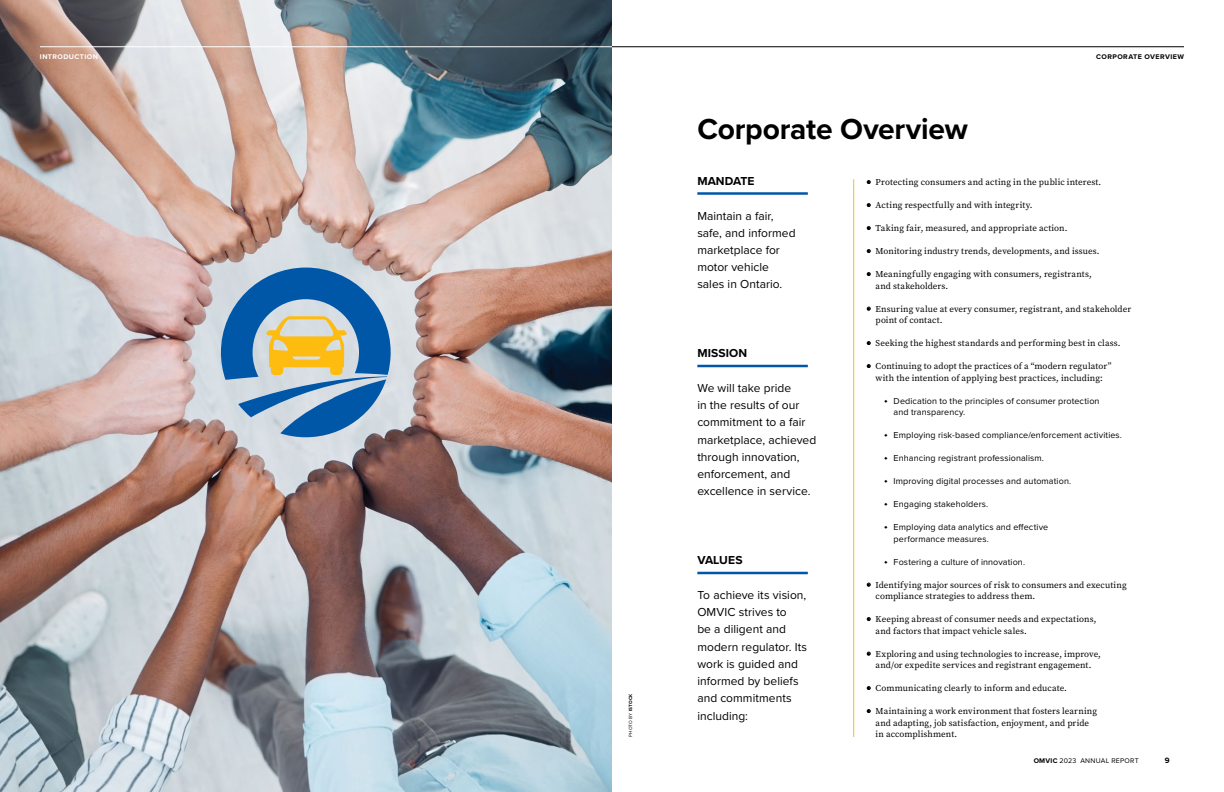
<style>
.page{position:relative;width:1224px;height:792px;background:#fff}
.page>*{position:absolute;margin:0;border:0;box-sizing:border-box;transform-origin:0 0}
.t1{font:700 30px "Proxima Nova";letter-spacing:-.005em;color:#000}
.t2{font:12px/17.2px "Proxima Nova";letter-spacing:.005em;color:#000}
.t3{font:700 12px "Proxima Nova";letter-spacing:.01em;color:#000}
.t4{font:9px/11.5px "Source Serif Pro";letter-spacing:.01em;color:#000}
.t5{font:9px/11.5px "Proxima Nova";letter-spacing:.01em;color:#000}
.t6{font:700 8px "Proxima Nova";color:#000}
.t7{font:7px "Proxima Nova";letter-spacing:.04em;color:#000}
.t8{font:700 7px "Proxima Nova";letter-spacing:.06em;color:#000}
.t9{font:700 7px "Proxima Nova";letter-spacing:.06em;color:#fff}
.t10{font:4.8px "Proxima Nova";letter-spacing:.03em;color:#000}
.s1{font-weight:700}
.s2{font-family:"Proxima Nova Extrabld";font-size:12px}
.s3{font-size:6px}
</style>
<div class="page">
<img style="left:0;top:0;width:612px;height:792px">
<hr style="left:853px;top:179px;width:1px;height:558px;background:#febc11">
<hr style="left:612px;top:46px;width:572px;height:1px;background:#000">
<hr style="left:40px;top:46px;width:572px;height:1px;background:#fff">
<hr style="left:697px;top:365px;width:111px;height:2px;background:#0057a8">
<hr style="left:697px;top:572px;width:111px;height:2px;background:#0057a8">
<hr style="left:697px;top:192px;width:111px;height:3px;background:#0057a8">
<svg style="left:221px;top:268px;width:170px;height:169px;background:#7fa0b6"></svg>
<p class="t9" style="left:40px;top:51px;width:59px">INTRODUCTION</p>
<p class="t8" style="left:1096px;top:51px;width:89px">CORPORATE OVERVIEW</p>
<p class="t10" style="left:627px;top:737px;width:45px;rotate:-90deg">PHOTO BY <span class="s1">ISTOCK</span></p>
<h1 class="t1" style="left:697px;top:107px;width:272px">Corporate Overview</h1>
<h2 class="t3" style="left:697px;top:172px;width:59px">MANDATE</h2>
<h2 class="t2" style="left:697px;top:206px;width:100px">Maintain a fair, safe, and informed marketplace for motor vehicle sales in Ontario.</h2>
<p class="t4" style="left:867px;top:176px;width:236px"><span class="s2">•</span> Protecting consumers and acting in the public interest.</p>
<p class="t4" style="left:867px;top:199px;width:167px"><span class="s2">•</span> Acting respectfully and with integrity.</p>
<p class="t4" style="left:867px;top:222px;width:202px"><span class="s2">•</span> Taking fair, measured, and appropriate action.</p>
<p class="t4" style="left:867px;top:245px;width:234px"><span class="s2">•</span> Monitoring industry trends, developments, and issues.</p>
<p class="t4" style="left:876px;top:268px;width:218px;text-indent:-9px"><span class="s2">•</span> Meaningfully engaging with consumers, registrants, and stakeholders.</p>
<p class="t4" style="left:876px;top:303px;width:257px;text-indent:-9px"><span class="s2">•</span> Ensuring value at every consumer, registrant, and stakeholder point of contact.</p>
<p class="t4" style="left:867px;top:337px;width:256px"><span class="s2">•</span> Seeking the highest standards and performing best in class.</p>
<p class="t4" style="left:867px;top:360px;width:246px;text-align:center"><span class="s2">•</span> Continuing to adopt the practices of a “modern regulator” with the intention of applying best practices, including:</p>
<p class="t5" style="left:894px;top:394px;width:207px;text-indent:-9px"><span class="s3">♦</span> Dedication to the principles of consumer protection and transparency.</p>
<p class="t5" style="left:885px;top:429px;width:239px"><span class="s3">♦</span> Employing risk-based compliance/enforcement activities.</p>
<p class="t5" style="left:885px;top:452px;width:161px"><span class="s3">♦</span> Enhancing registrant professionalism.</p>
<p class="t5" style="left:885px;top:475px;width:188px"><span class="s3">♦</span> Improving digital processes and automation.</p>
<p class="t5" style="left:885px;top:498px;width:105px"><span class="s3">♦</span> Engaging stakeholders.</p>
<p class="t5" style="left:894px;top:521px;width:156px;text-indent:-9px"><span class="s3">♦</span> Employing data analytics and effective performance measures.</p>
<p class="t5" style="left:885px;top:555px;width:142px"><span class="s3">♦</span> Fostering a culture of innovation.</p>
<p class="t4" style="left:876px;top:579px;width:253px;text-indent:-9px"><span class="s2">•</span> Identifying major sources of risk to consumers and executing compliance strategies to address them.</p>
<p class="t4" style="left:876px;top:613px;width:222px;text-indent:-9px"><span class="s2">•</span> Keeping abreast of consumer needs and expectations, and factors that impact vehicle sales.</p>
<p class="t4" style="left:867px;top:648px;width:236px;text-align:center"><span class="s2">•</span> Exploring and using technologies to increase, improve, and/or expedite services and registrant engagement.</p>
<p class="t4" style="left:867px;top:682px;width:202px"><span class="s2">•</span> Communicating clearly to inform and educate.</p>
<p class="t4" style="left:876px;top:705px;width:223px;text-indent:-9px"><span class="s2">•</span> Maintaining a work environment that fosters learning and adapting, job satisfaction, enjoyment, and pride in accomplishment.</p>
<h2 class="t3" style="left:697px;top:345px;width:51px">MISSION</h2>
<h2 class="t2" style="left:697px;top:379px;width:120px">We will take pride<br>in the results of our commitment to a fair marketplace, achieved through innovation, enforcement, and excellence in service.</h2>
<h2 class="t3" style="left:697px;top:551px;width:47px">VALUES</h2>
<h2 class="t2" style="left:697px;top:586px;width:111px">To achieve its vision,<br>OMVIC strives to<br>be a diligent and modern regulator. Its work is guided and informed by beliefs and commitments including:</h2>
<p class="t7" style="left:1034px;top:755px;width:106px"><span class="s1">OMVIC</span> 2023 ANNUAL REPORT</p>
<p class="t6" style="left:1165px;top:754px;width:6px">9</p>
</div>
